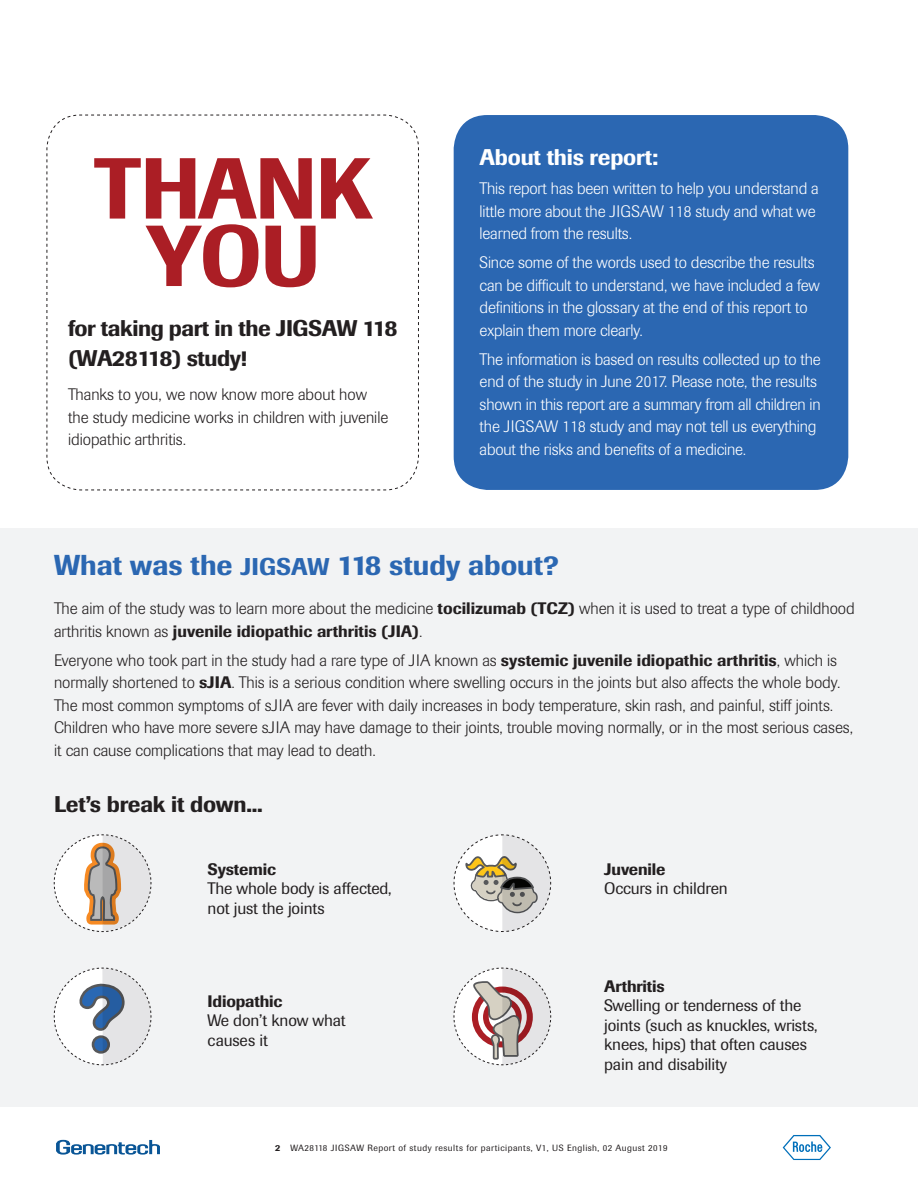
<style>
.page{position:relative;width:918px;height:1188px;background:#fff}
.page>*{position:absolute;margin:0;border:0;box-sizing:border-box;transform-origin:0 0}
.t1{font:500 85.5px/67.5px "Imago";letter-spacing:-.02em;color:#ab1e25;text-align:center}
.t2{font:500 28.5px "Imago";color:#2b67b2}
.t3{font:500 22.5px/30px "Imago";letter-spacing:-.02em;color:#231f20}
.t4{font:500 22.5px "Imago";letter-spacing:-.01em;color:#fff}
.t5{font:300 16.5px/22.5px "Imago";color:#231f20}
.t6{font:300 16.5px/22.5px "Imago";letter-spacing:-.01em;color:#fff}
.t7{font:16.5px/19.5px "Imago";letter-spacing:-.01em;color:#231f20}
.t8{font:500 16.5px "Imago";letter-spacing:-.01em;color:#231f20}
.t9{font:9px "Imago";letter-spacing:.05em;color:#231f20}
.s1{font-size:24px}
.s2{font-weight:500}
</style>
<div class="page">
<div style="left:0;top:528px;width:918px;height:579px;background:#f2f3f4"></div>
<svg style="left:56px;top:1140px;width:104px;height:15px"></svg>
<svg style="left:783px;top:1135px;width:48px;height:25px"></svg>
<svg style="left:46px;top:114px;width:373px;height:377px"></svg>
<svg style="left:54px;top:834px;width:98px;height:98px"></svg>
<svg style="left:54px;top:967px;width:98px;height:98px"></svg>
<svg style="left:453px;top:967px;width:98px;height:98px"></svg>
<div style="left:454px;top:115px;width:394px;height:375px;background:#2b67b2;border-radius:34px"></div>
<svg style="left:453px;top:834px;width:98px;height:98px"></svg>
<h1 class="t1" style="left:94px;top:154px;width:280px">THANK<br>YOU</h1>
<h3 class="t3" style="left:68px;top:313px;width:331px">for taking part in the JIGSAW 118 (WA28118) study!</h3>
<p class="t5" style="left:68px;top:383px;width:322px">Thanks to you, we now know more about how the study medicine works in children with juvenile idiopathic arthritis.</p>
<h3 class="t4" style="left:480px;top:143px;width:180px">About this report:</h3>
<p class="t6" style="left:480px;top:178px;width:341px">This report has been written to help you understand a little more about the JIGSAW 118 study and what we learned from the results.</p>
<p class="t6" style="left:480px;top:252px;width:342px">Since some of the words used to describe the results can be difficult to understand, we have included a few definitions in the glossary at the end of this report to explain them more clearly.</p>
<p class="t6" style="left:480px;top:348px;width:343px">The information is based on results collected up to the end of the study in June 2017. Please note, the results shown in this report are a summary from all children in the JIGSAW 118 study and may not tell us everything about the risks and benefits of a medicine.</p>
<h2 class="t2" style="left:54px;top:547px;width:506px">What was the <span class="s1">JIGSAW</span> 118 study about?</h2>
<p class="t5" style="left:54px;top:598px;width:802px">The aim of the study was to learn more about the medicine <span class="s2">tocilizumab (TCZ)</span> when it is used to treat a type of childhood arthritis known as <span class="s2">juvenile idiopathic arthritis (JIA)</span>.</p>
<p class="t5" style="left:54px;top:649px;width:801px">Everyone who took part in the study had a rare type of JIA known as <span class="s2">systemic juvenile idiopathic arthritis</span>, which is normally shortened to <span class="s2">sJIA</span>. This is a serious condition where swelling occurs in the joints but also affects the whole body.<br>The most common symptoms of sJIA are fever with daily increases in body temperature, skin rash, and painful, stiff joints.<br>Children who have more severe sJIA may have damage to their joints, trouble moving normally, or in the most serious cases, it can cause complications that may lead to death.</p>
<h3 class="t3" style="left:54px;top:789px;width:210px">Let’s break it down...</h3>
<p class="t8" style="left:208px;top:858px;width:70px">Systemic</p>
<p class="t7" style="left:208px;top:879px;width:186px">The whole body is affected, not just the joints</p>
<p class="t8" style="left:208px;top:990px;width:76px">Idiopathic</p>
<p class="t7" style="left:208px;top:1011px;width:140px">We don’t know what causes it</p>
<p class="t8" style="left:604px;top:858px;width:63px">Juvenile</p>
<p class="t7" style="left:604px;top:879px;width:125px">Occurs in children</p>
<p class="t8" style="left:604px;top:975px;width:62px">Arthritis</p>
<p class="t7" style="left:604px;top:996px;width:215px">Swelling or tenderness of the joints (such as knuckles, wrists, knees, hips) that often causes pain and disability</p>
<p class="t9" style="left:275px;top:1143px;width:394px"><span class="s2">2</span> WA28118 JIGSAW Report of study results for participants, V1, US English, 02 August 2019</p>
</div>
